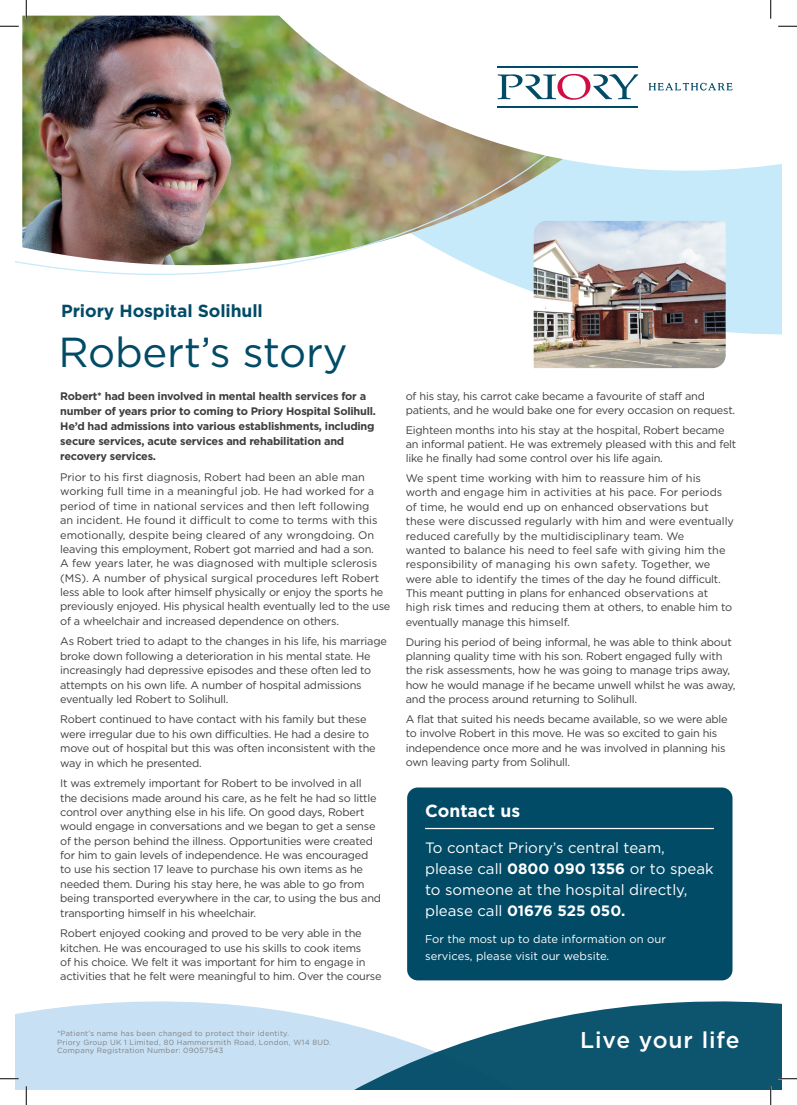
<style>
.page{position:relative;width:797px;height:1105px;background:#fff}
.page>*{position:absolute;margin:0;border:0;box-sizing:border-box;transform-origin:0 0}
.t1{font:41.88px "Gotham";letter-spacing:-.005em;color:#014b67}
.t2{font:500 22.75px "Gotham";letter-spacing:.04em;color:#fff}
.t3{font:700 17.5px "Gotham";letter-spacing:-.005em;color:#014b67}
.t4{font:700 17.5px "Gotham";color:#fff}
.t5{font:15px/21.2px "Gotham";color:#fff}
.t6{font:11.25px/16.2px "Gotham";color:#fff}
.t7{font:11px/14.4px "Gotham";letter-spacing:-.02em;color:#3e3e3f}
.t8{font:11px/14.4px "Gotham";color:#3e3e3f}
.t9{font:700 11px/15px "Gotham";letter-spacing:-.02em;color:#3e3e3f}
.t10{font:7.5px/8.8px "Gotham";letter-spacing:.03em;color:#808285}
.s1{font-weight:700}
</style>
<div class="page">
<div style="left:16px;top:1004px;width:76px;height:85px;background:#c7e0f3"></div>
<svg style="left:92px;top:1001px;width:689px;height:88px"></svg>
<svg style="left:725px;top:184px;width:56px;height:165px;background:#cbebf9"></svg>
<img style="left:16px;top:16px;width:717px;height:306px">
<img style="left:159px;top:16px;width:622px;height:168px">
<svg style="left:648px;top:83px;width:84px;height:8px"></svg>
<hr style="left:497px;top:67px;width:141px;height:1px;background:#014b67">
<hr style="left:497px;top:106px;width:141px;height:1px;background:#014b67">
<svg style="left:497px;top:74px;width:141px;height:26px"></svg>
<img style="left:533px;top:221px;width:192px;height:147px">
<div style="left:407px;top:787px;width:325px;height:193px;background:#014b67;border-radius:11px"></div>
<hr style="left:425px;top:828px;width:289px;height:1px;background:#fff">
<svg style="left:0;top:25px;width:19px;height:2px"></svg>
<svg style="left:778px;top:25px;width:19px;height:2px"></svg>
<svg style="left:0;top:1078px;width:19px;height:1px"></svg>
<svg style="left:778px;top:1078px;width:19px;height:1px"></svg>
<svg style="left:25px;top:0;width:2px;height:19px"></svg>
<svg style="left:25px;top:1086px;width:2px;height:19px"></svg>
<svg style="left:770px;top:0;width:1px;height:19px"></svg>
<svg style="left:770px;top:1086px;width:1px;height:19px"></svg>
<p class="t3" style="left:61px;top:299px;width:203px">Priory Hospital Solihull</p>
<p class="t1" style="left:58px;top:325px;width:291px">Robert’s story</p>
<p class="t9" style="left:60px;top:388px;width:317px">Robert* had been involved in mental health services for a number of years prior to coming to Priory Hospital Solihull.<br>He’d had admissions into various establishments, including secure services, acute services and rehabilitation and recovery services.</p>
<p class="t8" style="left:60px;top:470px;width:331px">Prior to his first diagnosis, Robert had been an able man working full time in a meaningful job. He had worked for a period of time in national services and then left following<br>an incident. He found it difficult to come to terms with this emotionally, despite being cleared of any wrongdoing. On leaving this employment, Robert got married and had a son.<br>A few years later, he was diagnosed with multiple sclerosis (MS). A number of physical surgical procedures left Robert less able to look after himself physically or enjoy the sports he previously enjoyed. His physical health eventually led to the use of a wheelchair and increased dependence on others.</p>
<p class="t7" style="left:60px;top:634px;width:328px">As Robert tried to adapt to the changes in his life, his marriage broke down following a deterioration in his mental state. He increasingly had depressive episodes and these often led to attempts on his own life. A number of hospital admissions eventually led Robert to Solihull.</p>
<p class="t7" style="left:60px;top:712px;width:317px">Robert continued to have contact with his family but these were irregular due to his own difficulties. He had a desire to move out of hospital but this was often inconsistent with the way in which he presented.</p>
<p class="t7" style="left:60px;top:776px;width:322px">It was extremely important for Robert to be involved in all the decisions made around his care, as he felt he had so little control over anything else in his life. On good days, Robert would engage in conversations and we began to get a sense of the person behind the illness. Opportunities were created for him to gain levels of independence. He was encouraged to use his section 17 leave to purchase his own items as he needed them. During his stay here, he was able to go from being transported everywhere in the car, to using the bus and transporting himself in his wheelchair.</p>
<p class="t7" style="left:60px;top:926px;width:323px">Robert enjoyed cooking and proved to be very able in the kitchen. He was encouraged to use his skills to cook items<br>of his choice. We felt it was important for him to engage in activities that he felt were meaningful to him. Over the course</p>
<p class="t7" style="left:406px;top:388px;width:331px">of his stay, his carrot cake became a favourite of staff and patients, and he would bake one for every occasion on request.</p>
<p class="t7" style="left:406px;top:422px;width:332px">Eighteen months into his stay at the hospital, Robert became an informal patient. He was extremely pleased with this and felt like he finally had some control over his life again.</p>
<p class="t8" style="left:406px;top:471px;width:330px">We spent time working with him to reassure him of his worth and engage him in activities at his pace. For periods of time, he would end up on enhanced observations but these were discussed regularly with him and were eventually reduced carefully by the multidisciplinary team. We<br>wanted to balance his need to feel safe with giving him the responsibility of managing his own safety. Together, we were able to identify the times of the day he found difficult.<br>This meant putting in plans for enhanced observations at high risk times and reducing them at others, to enable him to eventually manage this himself.</p>
<p class="t7" style="left:406px;top:634px;width:331px">During his period of being informal, he was able to think about planning quality time with his son. Robert engaged fully with the risk assessments, how he was going to manage trips away, how he would manage if he became unwell whilst he was away, and the process around returning to Solihull.</p>
<p class="t7" style="left:406px;top:711px;width:323px">A flat that suited his needs became available, so we were able to involve Robert in this move. He was so excited to gain his independence once more and he was involved in planning his own leaving party from Solihull.</p>
<p class="t4" style="left:425px;top:799px;width:97px">Contact us</p>
<p class="t5" style="left:425px;top:836px;width:290px">To contact Priory’s central team, please call <span class="s1">0800 090 1356</span> or to speak to someone at the hospital directly, please call <span class="s1">01676 525 050.</span></p>
<p class="t6" style="left:425px;top:931px;width:242px">For the most up to date information on our services, please visit our website.</p>
<p class="t10" style="left:57px;top:1028px;width:275px">*Patient’s name has been changed to protect their identity.<br>Priory Group UK 1 Limited, 80 Hammersmith Road, London, W14 8UD.<br>Company Registration Number: 09057543</p>
<p class="t2" style="left:580px;top:1025px;width:161px">Live your life</p>
</div>
